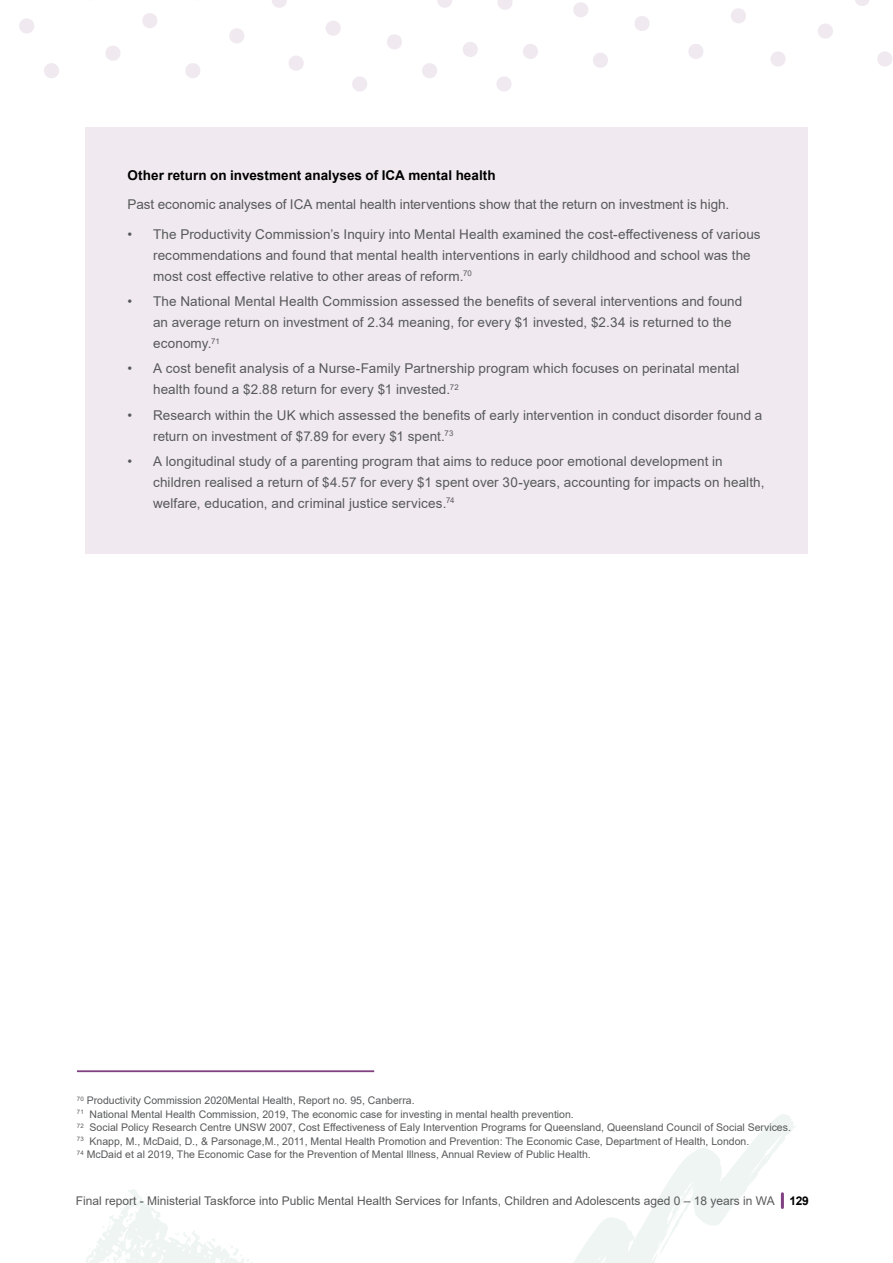
<style>
.page{position:relative;width:893px;height:1263px;background:#fff}
.page>*{position:absolute;margin:0;border:0;box-sizing:border-box;transform-origin:0 0}
.t1{font:13.5px/21px "Arial";letter-spacing:.005em;color:#58595b}
.t2{font:700 13.5px "Arial";color:#000}
.t3{font:12px "Arial";color:#58595b}
.t4{font:10.5px/13.5px "Arial";color:#58595b}
.s1{font-weight:700;color:#000}
</style>
<div class="page">
<svg style="left:86px;top:1189px;width:166px;height:74px"></svg>
<svg style="left:185px;top:63px;width:15px;height:15px"></svg>
<svg style="left:19px;top:18px;width:15px;height:15px"></svg>
<svg style="left:289px;top:56px;width:15px;height:15px"></svg>
<svg style="left:272px;top:0;width:15px;height:8px"></svg>
<svg style="left:387px;top:34px;width:15px;height:15px"></svg>
<svg style="left:463px;top:42px;width:15px;height:15px"></svg>
<svg style="left:44px;top:63px;width:15px;height:15px"></svg>
<svg style="left:352px;top:76px;width:15px;height:16px"></svg>
<svg style="left:142px;top:13px;width:15px;height:15px"></svg>
<svg style="left:229px;top:28px;width:15px;height:15px"></svg>
<svg style="left:437px;top:0;width:15px;height:8px"></svg>
<svg style="left:422px;top:63px;width:15px;height:15px"></svg>
<svg style="left:105px;top:46px;width:16px;height:15px"></svg>
<svg style="left:326px;top:21px;width:15px;height:15px"></svg>
<svg style="left:877px;top:51px;width:15px;height:16px"></svg>
<svg style="left:688px;top:44px;width:15px;height:15px"></svg>
<svg style="left:573px;top:2px;width:15px;height:15px"></svg>
<svg style="left:497px;top:0;width:16px;height:10px"></svg>
<svg style="left:593px;top:53px;width:15px;height:15px"></svg>
<svg style="left:496px;top:76px;width:16px;height:15px"></svg>
<svg style="left:818px;top:23px;width:15px;height:16px"></svg>
<svg style="left:731px;top:8px;width:15px;height:15px"></svg>
<svg style="left:770px;top:51px;width:16px;height:16px"></svg>
<svg style="left:523px;top:44px;width:15px;height:15px"></svg>
<svg style="left:855px;top:0;width:15px;height:6px"></svg>
<svg style="left:634px;top:16px;width:16px;height:15px"></svg>
<div style="left:85px;top:128px;width:723px;height:426px;background:#f0eaf0"></div>
<hr style="left:77px;top:1070px;width:297px;height:2px;background:#804082">
<svg style="left:574px;top:1114px;width:222px;height:149px"></svg>
<p class="t2" style="left:128px;top:166px;width:370px">Other return on investment analyses of ICA mental health</p>
<p class="t1" style="left:128px;top:194px;width:603px">Past economic analyses of ICA mental health interventions show that the return on investment is high.</p>
<p class="t1" style="left:153px;top:224px;width:609px;text-indent:-26px">• The Productivity Commission’s Inquiry into Mental Health examined the cost-effectiveness of various recommendations and found that mental health interventions in early childhood and school was the most cost effective relative to other areas of reform.<sup>70</sup></p>
<p class="t1" style="left:153px;top:291px;width:591px;text-indent:-26px">• The National Mental Health Commission assessed the benefits of several interventions and found an average return on investment of 2.34 meaning, for every $1 invested, $2.34 is returned to the economy.<sup>71</sup></p>
<p class="t1" style="left:153px;top:358px;width:588px;text-indent:-26px">• A cost benefit analysis of a Nurse-Family Partnership program which focuses on perinatal mental health found a $2.88 return for every $1 invested.<sup>72</sup></p>
<p class="t1" style="left:153px;top:404px;width:611px;text-indent:-26px">• Research within the UK which assessed the benefits of early intervention in conduct disorder found a return on investment of $7.89 for every $1 spent.<sup>73</sup></p>
<p class="t1" style="left:153px;top:451px;width:613px;text-indent:-26px">• A longitudinal study of a parenting program that aims to reduce poor emotional development in children realised a return of $4.57 for every $1 spent over 30-years, accounting for impacts on health, welfare, education, and criminal justice services.<sup>74</sup></p>
<p class="t4" style="left:77px;top:1093px;width:715px"><sup>70</sup> Productivity Commission 2020Mental Health, Report no. 95, Canberra.<br><sup>71</sup> National Mental Health Commission, 2019, The economic case for investing in mental health prevention.<br><sup>72</sup> Social Policy Research Centre UNSW 2007, Cost Effectiveness of Ealy Intervention Programs for Queensland, Queensland Council of Social Services.<br><sup>73</sup> Knapp, M., McDaid, D., &amp; Parsonage,M., 2011, Mental Health Promotion and Prevention: The Economic Case, Department of Health, London.<br><sup>74</sup> McDaid et al 2019, The Economic Case for the Prevention of Mental Illness, Annual Review of Public Health.</p>
<p class="t3" style="left:76px;top:1192px;width:734px">Final report - Ministerial Taskforce into Public Mental Health Services for Infants, Children and Adolescents aged 0 – 18 years in WA <span class="s1">129</span></p>
</div>
